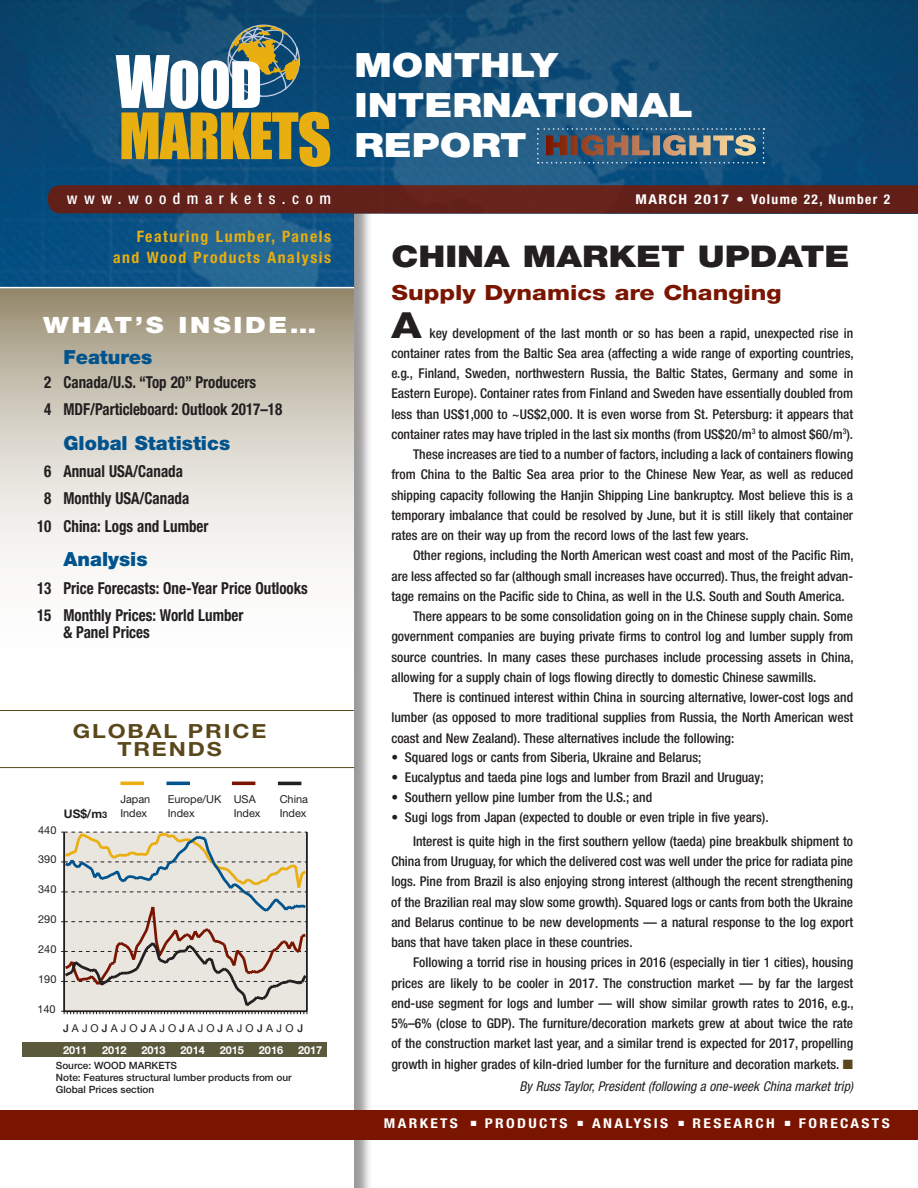
<style>
.page{position:relative;width:918px;height:1188px;background:#fff}
.page>*{position:absolute;margin:0;border:0;box-sizing:border-box;transform-origin:0 0}
.t1{font:800 36px "Helvetica Neue LT Std";color:#231f20;scale:1.18 1}
.t2{font:900 33.6px/40.2px "Helvetica Neue LT Std";color:#fff;scale:1.19 1}
.t3{font:900 30px "Helvetica Neue LT Std";color:#231f20;scale:1.19 1}
.t4{font:900 22.5px "Helvetica Neue LT Std";letter-spacing:.1em;color:#fff;scale:1.18 1}
.t5{font:800 21px "Helvetica Neue LT Std";color:#791500;scale:1.19 1}
.t6{font:900 19.5px "Helvetica Neue LT Std";color:#00538d}
.t7{font:700 19.5px/18px "Helvetica Neue LT Std";letter-spacing:.08em;color:#5a471a;text-align:center;scale:1.18 1}
.t8{font:700 condensed 16.5px/27.3px "Helvetica Neue LT Std";color:#231f20;scale:.91 1}
.t9{font:700 condensed 15.75px/20.5px "Helvetica Neue LT Std";color:#e9ae0f;text-align:right}
.t10{font:500 condensed 15.75px "Helvetica Neue";letter-spacing:.415em;color:#fff}
.t11{font:500 condensed 13.5px/20.2px "Helvetica Neue LT Std";color:#231f20;text-align:justify}
.t12{font:italic condensed 13.5px "Helvetica Neue LT Std";color:#231f20}
.t13{font:700 condensed 13.5px "Helvetica Neue LT Std";letter-spacing:.15em;color:#fff;scale:1.15 1}
.t14{font:700 condensed 13.5px "Helvetica Neue LT Std";letter-spacing:.1em;color:#fff;scale:1.15 1}
.t15{font:700 11.85px "Helvetica Neue";color:#231f20}
.t16{font:10.95px/13.8px "Helvetica Neue LT Std";color:#231f20}
.t17{font:700 10.95px "Helvetica Neue";color:#fff}
.t18{font:10.8px "Helvetica Neue LT Std";letter-spacing:.285em;color:#231f20}
.t19{font:500 10.05px/11.9px "Helvetica Neue LT Std";color:#231f20}
.s1{color:#5a471a}
.s2{font-family:"Helvetica Neue"}
.s3{font-size:9.15px}
.s4{font-weight:500}
</style>
<div class="page">
<div style="left:2px;top:146px;width:371px;height:1042px;background:#231f20;opacity:.45"></div>
<div style="left:0;top:144px;width:354px;height:1044px;background:#fff"></div>
<div style="left:354px;top:1110px;width:564px;height:29px;background:#791500"></div>
<div style="left:0;top:1110px;width:354px;height:29px;background:#791500"></div>
<svg style="left:0;top:288px;width:354px;height:275px;background:#d0cbbe"></svg>
<img style="left:0;top:0;width:918px;height:288px">
<div style="left:48px;top:185px;width:870px;height:28px;background:#62201a"></div>
<hr style="left:0;top:287px;width:354px;height:1px;background:#fff">
<svg style="left:116px;top:24px;width:214px;height:143px"></svg>
<hr style="left:0;top:767px;width:354px;height:1px;background:#5a471a">
<hr style="left:0;top:710px;width:354px;height:1px;background:#5a471a">
<svg style="left:537px;top:128px;width:228px;height:36px;background:#516777"></svg>
<svg style="left:61px;top:831px;width:247px;height:183px;background:#d5cfc7"></svg>
<div style="left:22px;top:1043px;width:304px;height:14px;background:#5b5a3d"></div>
<div style="left:121px;top:782px;width:23px;height:3px;border:1px solid #e9ae0f"></div>
<div style="left:167px;top:782px;width:23px;height:3px;border:1px solid #00538d"></div>
<div style="left:232px;top:782px;width:23px;height:3px;border:1px solid #791500"></div>
<div style="left:278px;top:782px;width:23px;height:3px;border:1px solid #231f20"></div>
<h2 class="t2" style="left:354px;top:45px;width:286px">MONTHLY<br>INTERNATIONAL<br>REPORT</h2>
<p class="t10" style="left:67px;top:189px;width:266px">www.woodmarkets.com</p>
<p class="t14" style="left:635px;top:191px;width:223px">march 2017 • Volume 22, Number 2</p>
<p class="t9" style="left:113px;top:226px;width:220px">Featuring Lumber, Panels and Wood Products Analysis</p>
<h3 class="t3" style="left:391px;top:238px;width:387px">CHINA MARKET UPDATE</h3>
<h3 class="t5" style="left:391px;top:280px;width:330px">Supply Dynamics are Changing</h3>
<h1 class="t1" style="left:391px;top:304px;width:27px">A</h1>
<h3 class="t4" style="left:43px;top:312px;width:233px">WHAT’S INSIDE…</h3>
<h3 class="t6" style="left:63px;top:345px;width:90px">FEATURES</h3>
<p class="t8" style="left:44px;top:368px;width:234px">2 Canada/U.S. “Top 20” Producers<br>4 MDF</p>
<p class="t11" style="left:430px;top:322px;width:425px">key development of the last month or so has been a rapid, unexpected rise in</p>
<p class="t11" style="left:391px;top:343px;width:464px">container rates from the Baltic Sea area (affecting a wide range of exporting countries,</p>
<p class="t11" style="left:391px;top:363px;width:463px">e.g., Finland, Sweden, northwestern Russia, the Baltic States, Germany and some in</p>
<p class="t11" style="left:391px;top:383px;width:463px">Eastern Europe). Container rates from Finland and Sweden have essentially doubled from</p>
<p class="t11" style="left:391px;top:403px;width:463px">less than US$1,000 to ~US$2,000. It is even worse from St. Petersburg: it appears that</p>
<p class="t11" style="left:391px;top:424px;width:463px">container rates may have tripled in the last six months (from US$20/m<sup>3</sup> to almost $60/m<sup>3</sup>).</p>
<p class="t11" style="left:413px;top:444px;width:442px">These increases are tied to a number of factors, including a lack of containers flowing</p>
<p class="t11" style="left:391px;top:464px;width:463px">from China to the Baltic Sea area prior to the Chinese New Year, as well as reduced</p>
<p class="t11" style="left:391px;top:484px;width:463px">shipping capacity following the Hanjin Shipping Line bankruptcy. Most believe this is a</p>
<p class="t11" style="left:391px;top:505px;width:463px">temporary imbalance that could be resolved by June, but it is still likely that container</p>
<p class="t11" style="left:391px;top:525px;width:359px">rates are on their way up from the record lows of the last few years.</p>
<p class="t11" style="left:413px;top:545px;width:442px">Other regions, including the North American west coast and most of the Pacific Rim,</p>
<p class="t11" style="left:391px;top:565px;width:463px">are less affected so far (although small increases have occurred). Thus, the freight advan-</p>
<p class="t11" style="left:391px;top:586px;width:455px">tage remains on the Pacific side to China, as well in the U.S. South and South America.</p>
<p class="t11" style="left:413px;top:606px;width:442px">There appears to be some consolidation going on in the Chinese supply chain. Some</p>
<p class="t11" style="left:391px;top:626px;width:463px">government companies are buying private firms to control log and lumber supply from</p>
<p class="t11" style="left:391px;top:646px;width:464px">source countries. In many cases these purchases include processing assets in China,</p>
<p class="t11" style="left:391px;top:667px;width:427px">allowing for a supply chain of logs flowing directly to domestic Chinese sawmills.</p>
<p class="t11" style="left:413px;top:687px;width:442px">There is continued interest within China in sourcing alternative, lower-cost logs and</p>
<p class="t11" style="left:391px;top:707px;width:463px">lumber (as opposed to more traditional supplies from Russia, the North American west</p>
<p class="t11" style="left:391px;top:727px;width:344px">coast and New Zealand). These alternatives include the following:</p>
<p class="t11" style="left:391px;top:747px;width:312px">• Squared logs or cants from Siberia, Ukraine and Belarus;</p>
<p class="t11" style="left:391px;top:767px;width:374px">• Eucalyptus and taeda pine logs and lumber from Brazil and Uruguay;</p>
<p class="t11" style="left:391px;top:787px;width:262px">• Southern yellow pine lumber from the U.S.; and</p>
<p class="t11" style="left:413px;top:806px;width:442px;line-height:23.5px;text-indent:-22px">• Sugi logs from Japan (expected to double or even triple in five years).<br>Interest is quite high in the first southern yellow (taeda) pine breakbulk shipment to</p>
<p class="t11" style="left:391px;top:851px;width:463px">China from Uruguay, for which the delivered cost was well under the price for radiata pine logs. Pine from Brazil is also enjoying strong interest (although the recent strengthening of the Brazilian real may slow some growth). Squared logs or cants from both the Ukraine and Belarus continue to be new developments — a natural response to the log export bans that have taken place in these countries.</p>
<p class="t11" style="left:391px;top:952px;width:464px;text-indent:22px">Following a torrid rise in housing prices in 2016 (especially in tier 1 cities), housing prices are likely to be cooler in 2017. The construction market — by far the largest end-use segment for logs and lumber — will show similar growth rates to 2016, e.g., 5%–6% (close to GDP). The furniture/decoration markets grew at about twice the rate of the construction market last year, and a similar trend is expected for 2017, propelling growth in higher grades of kiln-dried lumber for the furniture and decoration markets. <span class="s1">■</span></p>
<p class="t12" style="left:520px;top:1079px;width:335px">By Russ Taylor, President (following a one-week China market trip)</p>
<p class="t8" style="left:90px;top:395px;width:213px">/Particleboard: Outlook 2017–18</p>
<h3 class="t6" style="left:63px;top:431px;width:168px">GLOBAL STATISTICS</h3>
<p class="t8" style="left:44px;top:457px;width:154px"><span class="s2">6</span> Annual USA/Canada</p>
<p class="t8" style="left:44px;top:485px;width:161px">8 Monthly USA/Canada</p>
<p class="t8" style="left:37px;top:512px;width:190px">10 China: Logs and Lumber</p>
<h3 class="t6" style="left:23px;top:548px;width:20px">A</h3>
<h3 class="t6" style="left:78px;top:548px;width:72px">NALYSIS</h3>
<p class="t8" style="left:37px;top:574px;width:299px">13 Price Forecasts: One-Year Price Outlooks<br>15 Monthly Prices: World Lumber</p>
<p class="t8" style="left:63px;top:618px;width:96px">&amp; Panel Prices</p>
<h3 class="t7" style="left:73px;top:721px;width:165px">GLOBAL PRICE<br>TRENDS</h3>
<p class="t16" style="left:120px;top:792px;width:31px">Japan<br>Index</p>
<p class="t16" style="left:168px;top:792px;width:55px">Europe/UK<br>Index</p>
<p class="t16" style="left:234px;top:792px;width:28px">USA<br>Index</p>
<p class="t16" style="left:280px;top:792px;width:30px">China<br>Index</p>
<p class="t15" style="left:64px;top:807px;width:45px">US$/m<span class="s3">3</span></p>
<p class="t16" style="left:38px;top:823px;width:20px">440</p>
<p class="t16" style="left:38px;top:852px;width:20px">390</p>
<p class="t16" style="left:38px;top:882px;width:20px">340</p>
<p class="t16" style="left:38px;top:912px;width:20px">290</p>
<p class="t16" style="left:38px;top:942px;width:20px">240</p>
<p class="t16" style="left:38px;top:972px;width:20px">190</p>
<p class="t16" style="left:37px;top:1002px;width:20px">140</p>
<p class="t18" style="left:63px;top:1022px;width:242px"><span class="s4">J</span>AJO<span class="s4">J</span>AJO<span class="s4">J</span>AJO<span class="s4">J</span>AJO<span class="s4">J</span>AJO<span class="s4">J</span>AJO<span class="s4">J</span></p>
<p class="t17" style="left:63px;top:1043px;width:26px">2011</p>
<p class="t17" style="left:102px;top:1043px;width:26px">2012</p>
<p class="t17" style="left:141px;top:1043px;width:26px">2013</p>
<p class="t17" style="left:181px;top:1043px;width:26px">2014</p>
<p class="t17" style="left:220px;top:1043px;width:26px">2015</p>
<p class="t17" style="left:259px;top:1043px;width:26px">2016</p>
<p class="t17" style="left:298px;top:1043px;width:26px">2017</p>
<p class="t19" style="left:56px;top:1060px;width:237px">Source: WOOD MARKETS<br>Note: Features structural lumber products from our<br>Global Prices section</p>
<p class="t13" style="left:384px;top:1115px;width:161px">markets ■ products</p>
<p class="t13" style="left:578px;top:1115px;width:80px">■ analysis</p>
<p class="t13" style="left:678px;top:1115px;width:85px">■ research</p>
<p class="t13" style="left:785px;top:1115px;width:93px">■ forecasts</p>
</div>
